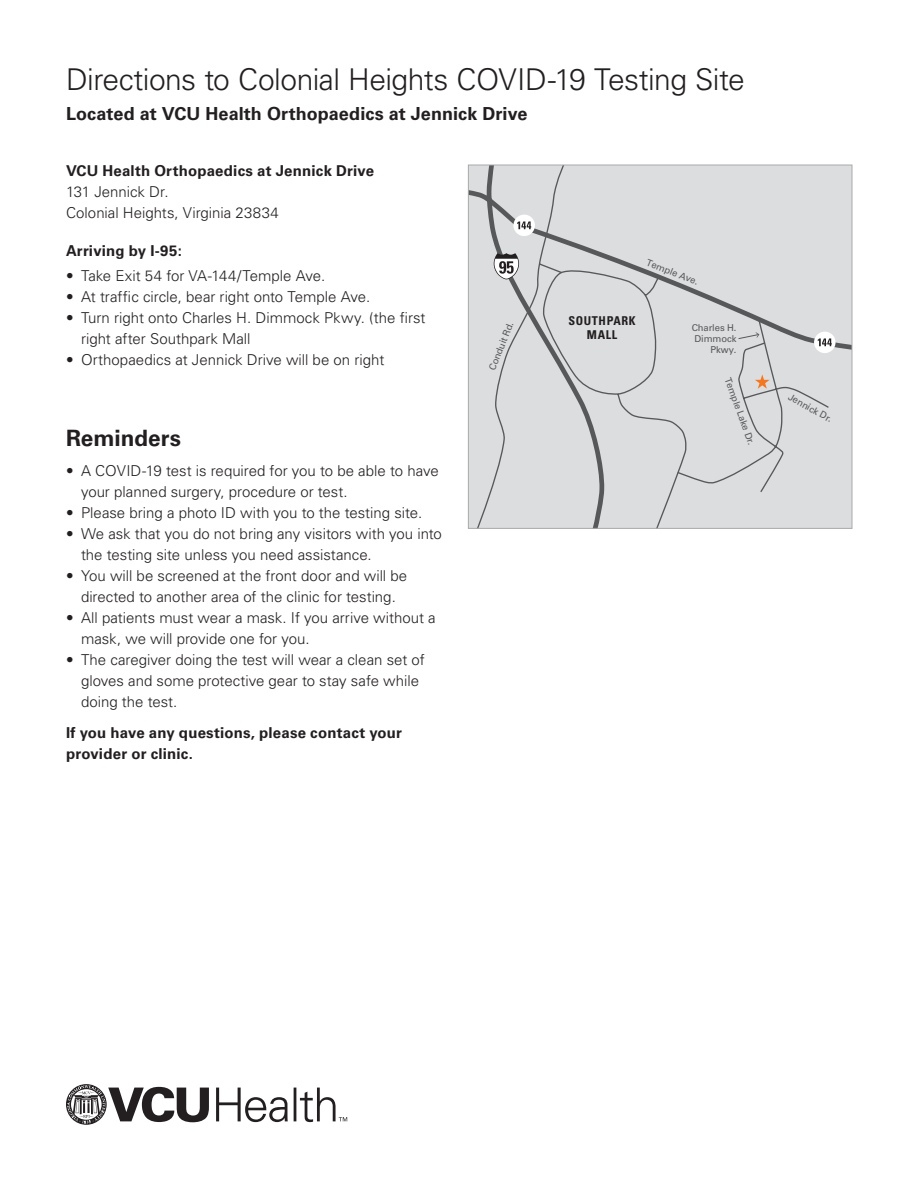
<style>
.page{position:relative;width:918px;height:1188px;background:#fff}
.page>*{position:absolute;margin:0;border:0;box-sizing:border-box;transform-origin:0 0}
.Headline_1_20_22{font:300 30px "Univers";letter-spacing:-.015em;color:#231f20}
.Subheadline_1_15_18{font:700 22.5px "Univers";color:#231f20}
.Callouts_and_Call_to{font:700 18px "Univers";letter-spacing:.005em;color:#231f20}
.Body_copy_10_14{font:300 15px/21px "Univers";color:#231f20}
.Body_copy_10_14-2{font:700 15px/21px "Univers";letter-spacing:.015em;color:#231f20}
.Body_copy_sub-head_1{font:700 15px "Univers";letter-spacing:.015em;color:#231f20}
.t1{font:700 condensed 12.15px/14.5px "Univers";letter-spacing:.05em;color:#231f20;text-align:center}
.t2{font:9.45px/11.4px "Univers";letter-spacing:-.01em;color:#57585a;text-align:right}
</style>
<div class="page">
<svg style="left:66px;top:1084px;width:281px;height:41px"></svg>
<div style="left:687px;top:167px;width:163px;height:360px;background:#dcdddf"></div>
<div style="left:470px;top:167px;width:217px;height:360px;background:#dcdddf"></div>
<svg style="left:494px;top:253px;width:25px;height:26px"></svg>
<div style="left:513px;top:215px;width:22px;height:21px;background:#fff;border-radius:50%"></div>
<svg style="left:517px;top:221px;width:14px;height:8px"></svg>
<div style="left:814px;top:332px;width:22px;height:21px;background:#fff;border-radius:50%"></div>
<svg style="left:676px;top:319px;width:156px;height:174px;background:#d6d7d9"></svg>
<div style="left:468px;top:165px;width:384px;height:364px;border:1px solid #aaaaab"></div>
<p class="Headline_1_20_22" style="left:66px;top:61px;width:680px">Directions to Colonial Heights COVID-19 Testing Site</p>
<p class="Callouts_and_Call_to" style="left:66px;top:103px;width:463px">Located at VCU Health Orthopaedics at Jennick Drive</p>
<p class="Body_copy_sub-head_1" style="left:66px;top:162px;width:310px">VCU Health Orthopaedics at Jennick Drive</p>
<p class="Body_copy_10_14" style="left:66px;top:181px;width:104px">131 Jennick Dr.</p>
<p class="Body_copy_10_14" style="left:66px;top:202px;width:214px">Colonial Heights, Virginia 23834</p>
<p class="Body_copy_sub-head_1" style="left:66px;top:242px;width:118px">Arriving by I-95:</p>
<p class="Body_copy_10_14" style="left:66px;top:265px;width:261px">• Take Exit 54 for VA-144/Temple Ave.</p>
<p class="Body_copy_10_14" style="left:66px;top:286px;width:306px">• At traffic circle, bear right onto Temple Ave.</p>
<p class="Body_copy_10_14" style="left:81px;top:307px;width:346px;text-indent:-15px">• Turn right onto Charles H. Dimmock Pkwy. (the first right after Southpark Mall</p>
<p class="Body_copy_10_14" style="left:66px;top:349px;width:320px">• Orthopaedics at Jennick Drive will be on right</p>
<p class="Subheadline_1_15_18" style="left:66px;top:425px;width:116px">Reminders</p>
<p class="Body_copy_10_14" style="left:81px;top:460px;width:359px;text-indent:-15px">• A COVID-19 test is required for you to be able to have your planned surgery, procedure or test.</p>
<p class="Body_copy_10_14" style="left:66px;top:502px;width:358px">• Please bring a photo ID with you to the testing site.</p>
<p class="Body_copy_10_14" style="left:81px;top:523px;width:362px;text-indent:-15px">• We ask that you do not bring any visitors with you into the testing site unless you need assistance.</p>
<p class="Body_copy_10_14" style="left:66px;top:565px;width:343px;text-align:center">• You will be screened at the front door and will be directed to another area of the clinic for testing.</p>
<p class="Body_copy_10_14" style="left:81px;top:607px;width:356px;text-indent:-15px">• All patients must wear a mask. If you arrive without a mask, we will provide one for you.</p>
<p class="Body_copy_10_14" style="left:81px;top:649px;width:345px;text-indent:-15px">• The caregiver doing the test will wear a clean set of gloves and some protective gear to stay safe while doing the test.</p>
<p class="Body_copy_10_14-2" style="left:66px;top:723px;width:338px">If you have any questions, please contact your provider or clinic.</p>
<p class="t2" style="left:486px;top:368px;width:53px;rotate:-68deg">Conduit Rd.</p>
<p class="t2" style="left:649px;top:256px;width:57px;rotate:22deg">Temple Ave.</p>
<p class="t1" style="left:569px;top:313px;width:69px">SOUTHPARK<br>MALL</p>
<p class="t2" style="left:692px;top:322px;width:46px">Charles H.<br>Dimmock<br>Pkwy.</p>
<p class="t2" style="left:733px;top:376px;width:73px;rotate:70deg">Temple Lake Dr.</p>
<p class="t2" style="left:792px;top:391px;width:50px;rotate:29deg">Jennick Dr.</p>
</div>
